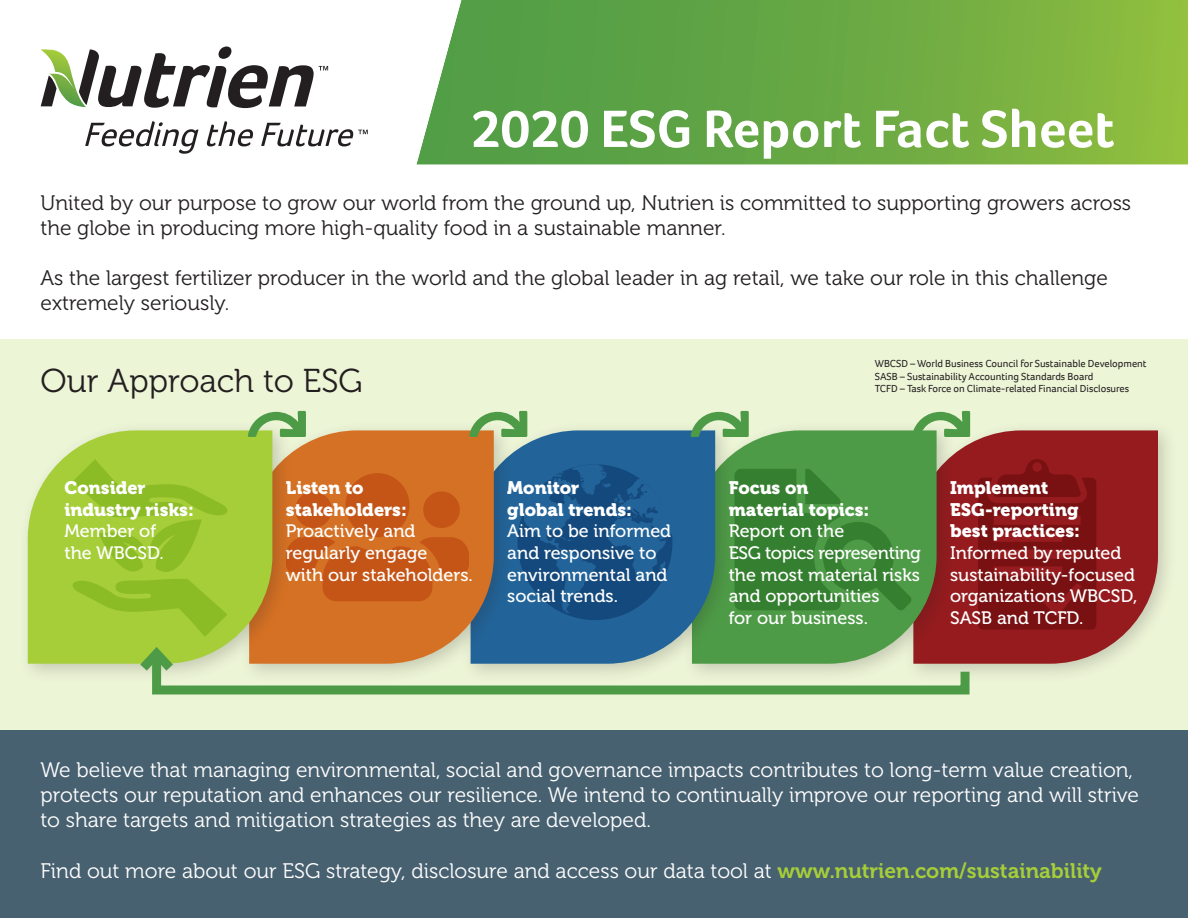
<style>
.page{position:relative;width:1188px;height:918px;background:#fff}
.page>*{position:absolute;margin:0;border:0;box-sizing:border-box;transform-origin:0 0}
.Sub_Head{font:700 54px "Foco";color:#fff}
.Sub_Head-2{font:33px "Museo 300";color:#231f20}
.Main_Text{font:21px/25.2px "Museo 300";color:#fff}
.Main_Text-2{font:21px/25.2px "Museo 300";color:#231f20}
.Small_Text_2_Museo{font:18px/21.6px "Museo 500";color:#fff}
.Small_Text_2_Museo-2{font:18px/21.6px "Museo 900";color:#fff}
.Very_Small_Table_Tex{font:10.5px "Foco";color:#231f20}
.s1{font-family:"Museo 900"}
.s2{font-family:"Museo 700";color:#a6ce39}
</style>
<div class="page">
<div style="left:0;top:730px;width:1188px;height:188px;background:#486171"></div>
<div style="left:0;top:339px;width:1188px;height:391px;background:#edf5d7"></div>
<div style="left:903px;top:420px;width:275px;height:264px;background:#231f20;opacity:.2"></div>
<svg style="left:957px;top:430px;width:201px;height:234px;background:#9d3231"></svg>
<div style="left:681px;top:420px;width:276px;height:264px;background:#231f20;opacity:.2"></div>
<svg style="left:735px;top:430px;width:202px;height:215px;background:#579649"></svg>
<div style="left:460px;top:420px;width:275px;height:264px;background:#231f20;opacity:.2"></div>
<svg style="left:514px;top:430px;width:201px;height:215px;background:#2b6b96"></svg>
<div style="left:239px;top:420px;width:275px;height:264px;background:#231f20;opacity:.2"></div>
<svg style="left:293px;top:430px;width:201px;height:215px;background:#cb732e"></svg>
<div style="left:17px;top:420px;width:276px;height:264px;background:#231f20;opacity:.2"></div>
<svg style="left:28px;top:430px;width:244px;height:234px;background:#afce4a"></svg>
<svg style="left:461px;top:0;width:727px;height:164px;background:#6baa43"></svg>
<svg style="left:198px;top:2px;width:263px;height:162px"></svg>
<svg style="left:978px;top:459px;width:118px;height:171px;background:#811315"></svg>
<svg style="left:286px;top:473px;width:183px;height:128px;background:#cb611c"></svg>
<svg style="left:518px;top:464px;width:155px;height:156px;background:#1b568b"></svg>
<svg style="left:734px;top:469px;width:178px;height:142px;background:#3e8a38"></svg>
<svg style="left:40px;top:46px;width:288px;height:62px"></svg>
<svg style="left:85px;top:121px;width:113px;height:33px"></svg>
<svg style="left:207px;top:121px;width:46px;height:25px"></svg>
<svg style="left:261px;top:123px;width:107px;height:23px"></svg>
<svg style="left:248px;top:411px;width:58px;height:26px"></svg>
<svg style="left:469px;top:411px;width:58px;height:26px"></svg>
<svg style="left:691px;top:411px;width:58px;height:26px"></svg>
<svg style="left:912px;top:411px;width:58px;height:26px"></svg>
<svg style="left:148px;top:645px;width:826px;height:50px"></svg>
<svg style="left:71px;top:459px;width:158px;height:221px;background:#a1c93e"></svg>
<p class="Sub_Head" style="left:471px;top:93px;width:645px">2020 ESG Report Fact Sheet</p>
<p class="Main_Text-2" style="left:40px;top:190px;width:1092px">United by our purpose to grow our world from the ground up, Nutrien is committed to supporting growers across the globe in producing more high-quality food in a sustainable manner.</p>
<p class="Main_Text-2" style="left:40px;top:266px;width:1069px">As the largest fertilizer producer in the world and the global leader in ag retail, we take our role in this challenge extremely seriously.</p>
<p class="Sub_Head-2" style="left:40px;top:363px;width:324px">Our Approach to ESG</p>
<p class="Small_Text_2_Museo-2" style="left:64px;top:477px;width:131px">Consider industry risks:</p>
<p class="Small_Text_2_Museo" style="left:64px;top:521px;width:101px">Member of the WBCSD.</p>
<p class="Small_Text_2_Museo-2" style="left:286px;top:477px;width:79px">Listen to</p>
<p class="Small_Text_2_Museo-2" style="left:286px;top:499px;width:123px">stakeholders:</p>
<p class="Small_Text_2_Museo" style="left:286px;top:521px;width:188px">Proactively and regularly engage<br>with our stakeholders.</p>
<p class="Small_Text_2_Museo" style="left:507px;top:477px;width:165px"><span class="s1">Monitor<br>global trends:<br></span>Aim to be informed and responsive to environmental and social trends.</p>
<p class="Very_Small_Table_Tex" style="left:875px;top:356px;width:273px">WBCSD – World Business Council for Sustainable Development</p>
<p class="Very_Small_Table_Tex" style="left:875px;top:369px;width:220px">SASB – Sustainability Accounting Standards Board</p>
<p class="Very_Small_Table_Tex" style="left:875px;top:382px;width:256px">TCFD – Task Force on Climate-related Financial Disclosures</p>
<p class="Small_Text_2_Museo-2" style="left:729px;top:477px;width:142px">Focus on material topics:</p>
<p class="Small_Text_2_Museo" style="left:729px;top:521px;width:194px">Report on the<br>ESG topics representing the most material risks and opportunities<br>for our business.</p>
<p class="Small_Text_2_Museo-2" style="left:950px;top:477px;width:131px">Implement<br>ESG-reporting best practices:</p>
<p class="Small_Text_2_Museo" style="left:950px;top:542px;width:189px">Informed by reputed sustainability-focused organizations WBCSD,<br>SASB and TCFD.</p>
<p class="Main_Text" style="left:40px;top:757px;width:1100px">We believe that managing environmental, social and governance impacts contributes to long-term value creation, protects our reputation and enhances our resilience. We intend to continually improve our reporting and will strive to share targets and mitigation strategies as they are developed.</p>
<p class="Main_Text" style="left:40px;top:858px;width:1063px">Find out more about our ESG strategy, disclosure and access our data tool at <span class="s2">www.nutrien.com/sustainability</span></p>
</div>
